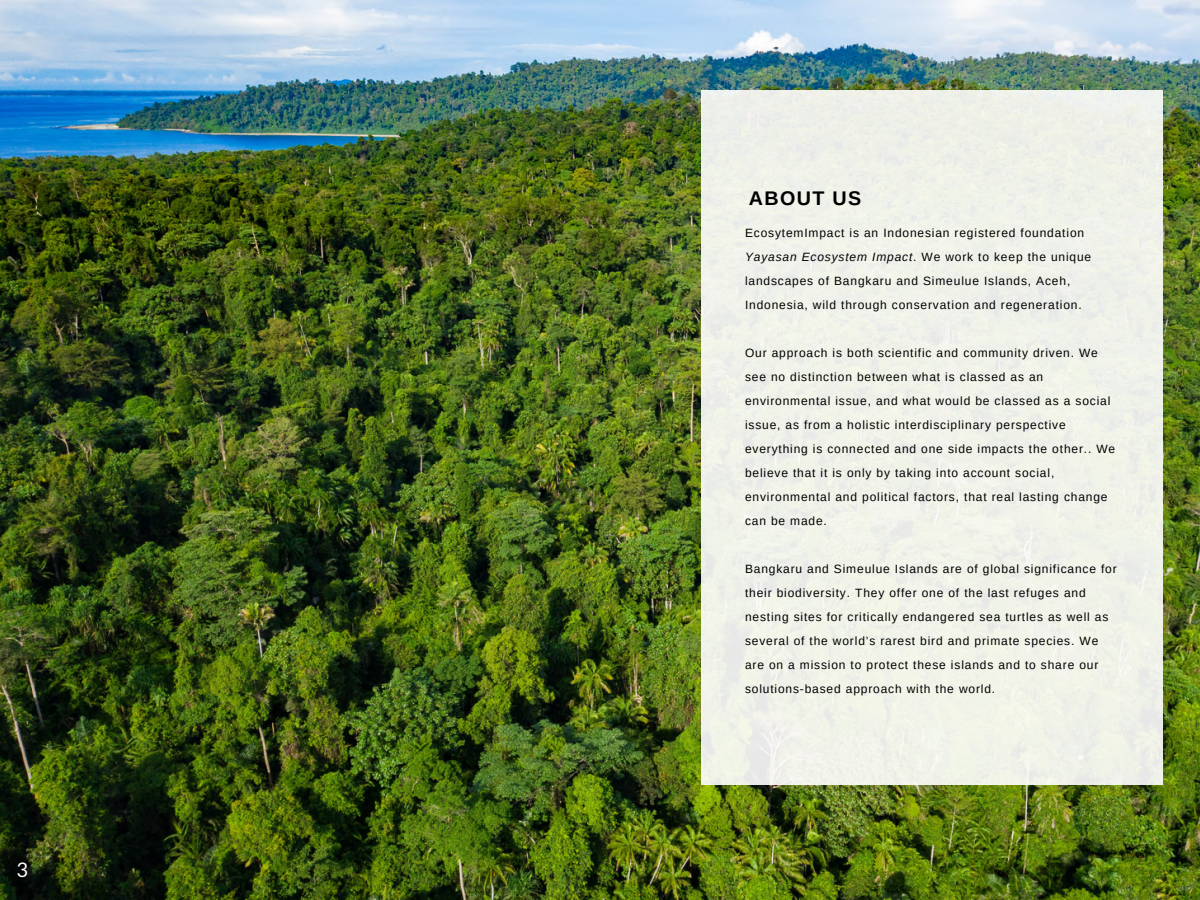
<style>
.page{position:relative;width:1200px;height:900px;background:#fff}
.page>*{position:absolute;margin:0;border:0;box-sizing:border-box;transform-origin:0 0}
.t1{font:20px "Lato";color:#fff}
.t2{font:700 19.8px "Arimo";letter-spacing:.07em;color:#000}
.t3{font:12px/24px "Arimo";letter-spacing:.07em;color:#000}
.s1{font-style:italic}
</style>
<div class="page">
<img style="left:0;top:0;width:1200px;height:900px">
<div style="left:701px;top:90px;width:462px;height:694px;background:#f0f2e9"></div>
<h1 class="t1" style="left:16px;top:857px;width:13px">3</h1>
<h2 class="t2" style="left:749px;top:187px;width:114px">ABOUT US</h2>
<p class="t3" style="left:745px;top:220px;width:348px">EcosytemImpact is an Indonesian registered foundation <span class="s1">Yayasan Ecosystem Impact</span>. We work to keep the unique landscapes of Bangkaru and Simeulue Islands, Aceh, Indonesia, wild through conservation and regeneration.</p>
<p class="t3" style="left:745px;top:340px;width:372px">Our approach is both scientific and community driven. We see no distinction between what is classed as an environmental issue, and what would be classed as a social issue, as from a holistic interdisciplinary perspective everything is connected and one side impacts the other.. We believe that it is only by taking into account social, environmental and political factors, that real lasting change can be made.</p>
<p class="t3" style="left:745px;top:556px;width:373px">Bangkaru and Simeulue Islands are of global significance for their biodiversity. They offer one of the last refuges and nesting sites for critically endangered sea turtles as well as several of the world’s rarest bird and primate species. We are on a mission to protect these islands and to share our solutions-based approach with the world.</p>
</div>
